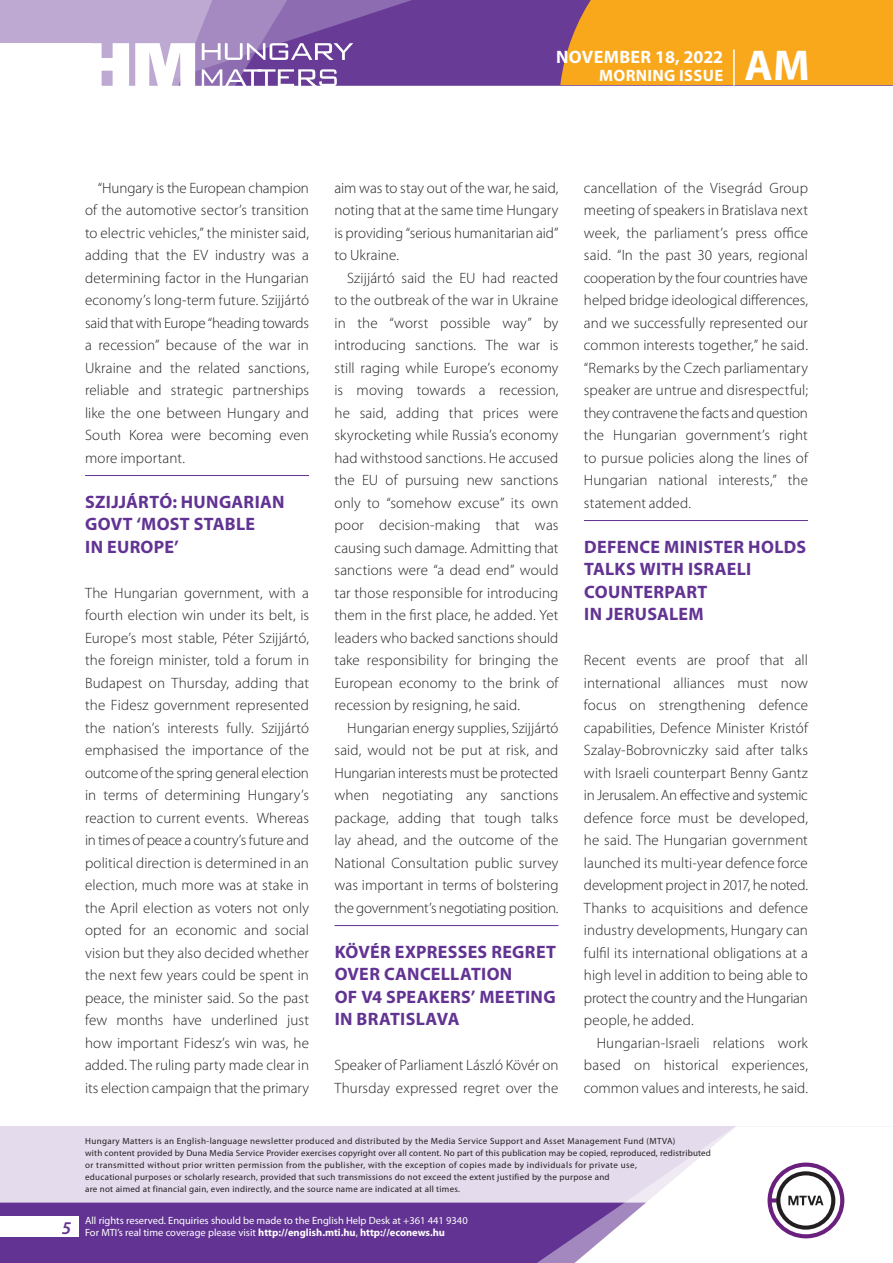
<style>
.page{position:relative;width:893px;height:1263px;background:#fff}
.page>*{position:absolute;margin:0;border:0;box-sizing:border-box;transform-origin:0 0}
.t1{font:700 43.35px "Myriad Pro";color:#fff}
._01_cimsor{font:700 18px/22.5px "Myriad Pro";letter-spacing:.015em;color:#623393}
.t2{font:700 18px "Myriad Pro";letter-spacing:.02em;color:#fff}
.t3{font:italic 600 18px "Myriad Pro";color:#623393}
.t4{font:700 16.5px "Myriad Pro";letter-spacing:.02em;color:#fff}
._03_kenyer_szöveg-1{font:300 15px/22.5px "Myriad Pro";color:#231f20;text-align:justify}
._03_kenyer_szöveg-2{font:300 15px/22.5px "Myriad Pro";letter-spacing:.005em;color:#231f20;text-align:justify}
.t5{font:10.5px/12px "Myriad Pro";color:#fff}
.t6{font:9px/12px "Myriad Pro";letter-spacing:.03em;color:#231f20}
.s1{font-weight:700}
</style>
<div class="page">
<div style="left:0;top:1126px;width:893px;height:137px;background:#e4dcec"></div>
<div style="left:0;top:1202px;width:506px;height:61px;background:#623393"></div>
<div style="left:506px;top:1202px;width:43px;height:61px;background:#623393"></div>
<svg style="left:549px;top:1126px;width:344px;height:137px;fill:#fff"></svg>
<svg style="left:767px;top:1162px;width:77px;height:76px;background:#c5b8c8"></svg>
<div style="left:0;top:1216px;width:79px;height:20px;background:#fff"></div>
<div style="left:0;top:0;width:893px;height:85px;background:#683b97"></div>
<div style="left:560px;top:0;width:333px;height:85px;background:#f9a71b"></div>
<hr style="left:733px;top:49px;width:2px;height:37px;background:#fff">
<svg style="left:0;top:0;width:479px;height:86px"></svg>
<hr style="left:85px;top:475px;width:224px;height:1px;background:#623393">
<hr style="left:334px;top:925px;width:224px;height:1px;background:#623393">
<hr style="left:584px;top:520px;width:224px;height:1px;background:#623393">
<p class="t2" style="left:556px;top:45px;width:169px">NOVEMBER 18, 2022</p>
<p class="t4" style="left:599px;top:65px;width:125px">MORNING ISSUE</p>
<h1 class="t1" style="left:745px;top:37px;width:67px">AM</h1>
<p class="_03_kenyer_szöveg-2" style="left:85px;top:176px;width:225px;text-indent:13px">“Hungary is the European champion of the automotive sector’s transition to electric vehicles,” the minister said, adding that the EV industry was a determining factor in the Hungarian economy’s long-term future. Szijjártó said that with Europe “heading towards a recession” because of the war in Ukraine and the related sanctions, reliable and strategic partnerships like the one between Hungary and South Korea were becoming even more important.</p>
<p class="_01_cimsor" style="left:85px;top:490px;width:201px">SZIJJÁRTÓ: HUNGARIAN<br>GOVT ‘MOST STABLE<br>IN EUROPE’</p>
<p class="_03_kenyer_szöveg-1" style="left:85px;top:581px;width:225px">The Hungarian government, with a fourth election win under its belt, is Europe’s most stable, Péter Szijjártó, the foreign minister, told a forum in Budapest on Thursday, adding that the Fidesz government represented the nation’s interests fully. Szijjártó emphasised the importance of the outcome of the spring general election in terms of determining Hungary’s reaction to current events. Whereas in times of peace a country’s future and political direction is determined in an election, much more was at stake in the April election as voters not only opted for an economic and social vision but they also decided whether the next few years could be spent in peace, the minister said. So the past few months have underlined just how important Fidesz’s win was, he added. The ruling party made clear in its election campaign that the primary</p>
<p class="_03_kenyer_szöveg-1" style="left:334px;top:176px;width:225px">aim was to stay out of the war, he said, noting that at the same time Hungary is providing “serious humanitarian aid” to Ukraine.</p>
<p class="_03_kenyer_szöveg-2" style="left:334px;top:266px;width:225px;text-indent:13px">Szijjártó said the EU had reacted to the outbreak of the war in Ukraine in the “worst possible way” by introducing sanctions. The war is still raging while Europe’s economy is moving towards a recession, he said, adding that prices were skyrocketing while Russia’s economy had withstood sanctions. He accused the EU of pursuing new sanctions only to “somehow excuse” its own poor decision-making that was causing such damage. Admitting that sanctions were “a dead end” would tar those responsible for introducing them in the first place, he added. Yet leaders who backed sanctions should take responsibility for bringing the European economy to the brink of recession by resigning, he said.</p>
<p class="_03_kenyer_szöveg-2" style="left:334px;top:716px;width:225px;text-indent:13px">Hungarian energy supplies, Szijjártó said, would not be put at risk, and Hungarian interests must be protected when negotiating any sanctions package, adding that tough talks lay ahead, and the outcome of the National Consultation public survey was important in terms of bolstering the government’s negotiating position.</p>
<p class="_01_cimsor" style="left:335px;top:940px;width:223px">KÖVÉR EXPRESSES REGRET<br>OVER CANCELLATION<br>OF V4 SPEAKERS’ MEETING<br>IN BRATISLAVA</p>
<p class="_03_kenyer_szöveg-1" style="left:334px;top:1054px;width:225px">Speaker of Parliament László Kövér on<br>Thursday expressed regret over the</p>
<p class="_03_kenyer_szöveg-1" style="left:584px;top:176px;width:225px">cancellation of the Visegrád Group meeting of speakers in Bratislava next week, the parliament’s press office said. “In the past 30 years, regional cooperation by the four countries have helped bridge ideological differences, and we successfully represented our common interests together,” he said. “Remarks by the Czech parliamentary speaker are untrue and disrespectful; they contravene the facts and question the Hungarian government’s right to pursue policies along the lines of Hungarian national interests,” the statement added.</p>
<p class="_01_cimsor" style="left:584px;top:535px;width:223px">DEFENCE MINISTER HOLDS<br>TALKS WITH ISRAELI<br>COUNTERPART<br>IN JERUSALEM</p>
<p class="_03_kenyer_szöveg-1" style="left:584px;top:649px;width:225px">Recent events are proof that all international alliances must now focus on strengthening defence capabilities, Defence Minister Kristóf Szalay-Bobrovniczky said after talks with Israeli counterpart Benny Gantz in Jerusalem. An effective and systemic defence force must be developed, he said. The Hungarian government launched its multi-year defence force development project in 2017, he noted.<br>Thanks to acquisitions and defence industry developments, Hungary can fulfil its international obligations at a high level in addition to being able to protect the country and the Hungarian people, he added.</p>
<p class="_03_kenyer_szöveg-2" style="left:584px;top:1031px;width:225px;text-indent:13px">Hungarian-Israeli relations work based on historical experiences, common values and interests, he said.</p>
<p class="t3" style="left:62px;top:1217px;width:11px">5</p>
<p class="t6" style="left:85px;top:1134px;width:627px">Hungary Matters is an English-language newsletter produced and distributed by the Media Service Support and Asset Management Fund (MTVA)<br>with content provided by Duna Media Service Provider exercises copyright over all content. No part of this publication may be copied, reproduced, redistributed or transmitted without prior written permission from the publisher, with the exception of copies made by individuals for private use,<br>educational purposes or scholarly research, provided that such transmissions do not exceed the extent justified by the purpose and<br>are not aimed at financial gain, even indirectly, and the source name are indicated at all times.</p>
<p class="t5" style="left:85px;top:1214px;width:384px">All rights reserved. Enquiries should be made to the English Help Desk at +361 441 9340<br>For MTI’s real time coverage please visit <span class="s1">http://english.mti.hu</span>, <span class="s1">http://econews.hu</span></p>
</div>
